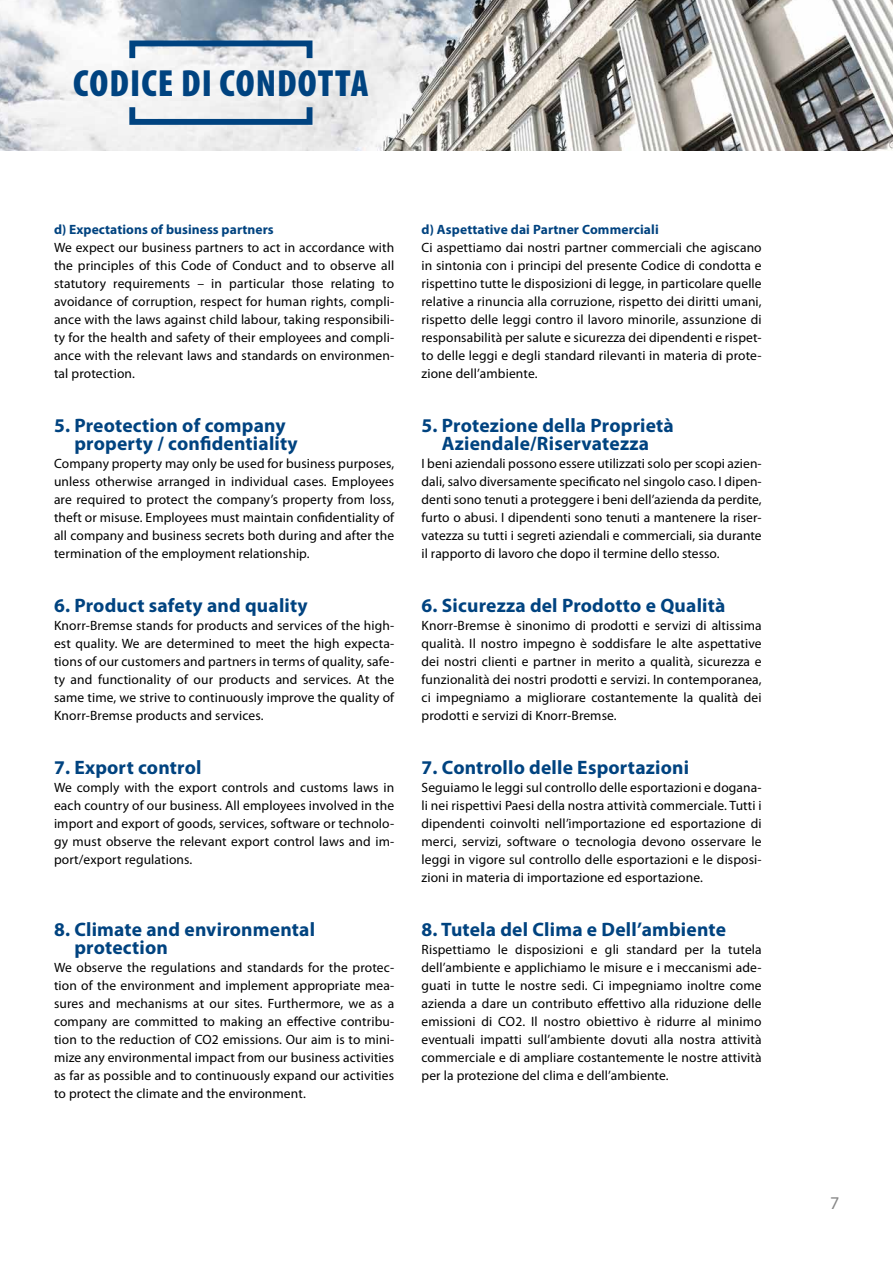
<style>
.page{position:relative;width:893px;height:1263px;background:#fff}
.page>*{position:absolute;margin:0;border:0;box-sizing:border-box;transform-origin:0 0}
.t1{font:900 condensed 37.95px "Myriad Pro";letter-spacing:.03em;color:#004380}
.t2{font:700 19.5px/18px "Myriad Pro";letter-spacing:.01em;color:#004380}
.t3{font:18px "Myriad Pro";color:#878787}
.t4{font:13.5px/18px "Myriad Pro";letter-spacing:.01em;color:#000;text-align:justify}
.t5{font:700 13.5px "Myriad Pro";letter-spacing:.005em;color:#004380}
</style>
<div class="page">
<img style="left:0;top:0;width:893px;height:151px">
<div style="left:129px;top:41px;width:183px;height:20px;border:6px solid #004380"></div>
<div style="left:129px;top:104px;width:183px;height:21px;border:6px solid #004380"></div>
<h1 class="t1" style="left:73px;top:62px;width:297px">CODICE DI CONDOTTA</h1>
<p class="t5" style="left:54px;top:222px;width:221px">d) Expectations of business partners</p>
<p class="t4" style="left:54px;top:239px;width:342px">We expect our business partners to act in accordance with the principles of this Code of Conduct and to observe all statutory requirements – in particular those relating to avoidance of corruption, respect for human rights, compli&shy;ance with the laws against child labour, taking responsibili&shy;ty for the health and safety of their employees and compli&shy;ance with the relevant laws and standards on environmen&shy;tal protection.</p>
<h2 class="t2" style="left:74px;top:417px;width:225px;text-indent:-20px">5. Preotection of company property / confidentiality</h2>
<p class="t4" style="left:54px;top:455px;width:342px">Company property may only be used for business purposes, unless otherwise arranged in individual cases. Employees are required to protect the company’s property from loss, theft or misuse. Employees must maintain confidentiality of all company and business secrets both during and after the termination of the employment relationship.</p>
<h2 class="t2" style="left:54px;top:597px;width:255px">6. Product safety and quality</h2>
<p class="t4" style="left:54px;top:617px;width:342px">Knorr-Bremse stands for products and services of the high&shy;est quality. We are determined to meet the high expecta&shy;tions of our customers and partners in terms of quality, safe&shy;ty and functionality of our products and services. At the same time, we strive to continuously improve the quality of Knorr-Bremse products and services.</p>
<h2 class="t2" style="left:54px;top:759px;width:149px">7. Export control</h2>
<p class="t4" style="left:54px;top:779px;width:342px">We comply with the export controls and customs laws in each country of our business. All employees involved in the import and export of goods, services, software or technolo&shy;gy must observe the relevant export control laws and im&shy;port/export regulations.</p>
<h2 class="t2" style="left:74px;top:921px;width:242px;text-indent:-20px">8. Climate and environmental protection</h2>
<p class="t4" style="left:54px;top:959px;width:342px">We observe the regulations and standards for the protec&shy;tion of the environment and implement appropriate mea&shy;sures and mechanisms at our sites. Furthermore, we as a company are committed to making an effective contribu&shy;tion to the reduction of CO2 emissions. Our aim is to mini&shy;mize any environmental impact from our business activities as far as possible and to continuously expand our activities to protect the climate and the environment.</p>
<p class="t5" style="left:421px;top:222px;width:239px">d) Aspettative dai Partner Commerciali</p>
<p class="t4" style="left:421px;top:239px;width:342px">Ci aspettiamo dai nostri partner commerciali che agiscano in sintonia con i principi del presente Codice di condotta e rispettino tutte le disposizioni di legge, in particolare quelle relative a rinuncia alla corruzione, rispetto dei diritti umani, rispetto delle leggi contro il lavoro minorile, assunzione di responsabilità per salute e sicurezza dei dipendenti e rispet&shy;to delle leggi e degli standard rilevanti in materia di prote&shy;zione dell’ambiente.</p>
<h2 class="t2" style="left:421px;top:417px;width:254px;text-align:center">5. Protezione della Proprietà<br>Aziendale/Riservatezza</h2>
<p class="t4" style="left:421px;top:455px;width:342px">I beni aziendali possono essere utilizzati solo per scopi azien&shy;dali, salvo diversamente specificato nel singolo caso. I dipen&shy;denti sono tenuti a proteggere i beni dell’azienda da perdite, furto o abusi. I dipendenti sono tenuti a mantenere la riser&shy;vatezza su tutti i segreti aziendali e commerciali, sia durante il rapporto di lavoro che dopo il termine dello stesso.</p>
<h2 class="t2" style="left:421px;top:597px;width:305px">6. Sicurezza del Prodotto e Qualità</h2>
<p class="t4" style="left:421px;top:617px;width:342px">Knorr-Bremse è sinonimo di prodotti e servizi di altissima qualità. Il nostro impegno è soddisfare le alte aspettative dei nostri clienti e partner in merito a qualità, sicurezza e funzionalità dei nostri prodotti e servizi. In contemporanea, ci impegniamo a migliorare costantemente la qualità dei prodotti e servizi di Knorr-Bremse.</p>
<h2 class="t2" style="left:421px;top:759px;width:269px">7. Controllo delle Esportazioni</h2>
<p class="t4" style="left:421px;top:779px;width:342px">Seguiamo le leggi sul controllo delle esportazioni e dogana&shy;li nei rispettivi Paesi della nostra attività commerciale. Tutti i dipendenti coinvolti nell’importazione ed esportazione di merci, servizi, software o tecnologia devono osservare le leggi in vigore sul controllo delle esportazioni e le disposi&shy;zioni in materia di importazione ed esportazione.</p>
<h2 class="t2" style="left:421px;top:921px;width:306px">8. Tutela del Clima e Dell’ambiente</h2>
<p class="t4" style="left:421px;top:941px;width:342px">Rispettiamo le disposizioni e gli standard per la tutela dell’ambiente e applichiamo le misure e i meccanismi ade&shy;guati in tutte le nostre sedi. Ci impegniamo inoltre come azienda a dare un contributo effettivo alla riduzione delle emissioni di CO2. Il nostro obiettivo è ridurre al minimo eventuali impatti sull’ambiente dovuti alla nostra attività commerciale e di ampliare costantemente le nostre attività per la protezione del clima e dell’ambiente.</p>
<h3 class="t3" style="left:830px;top:1193px;width:11px">7</h3>
</div>
